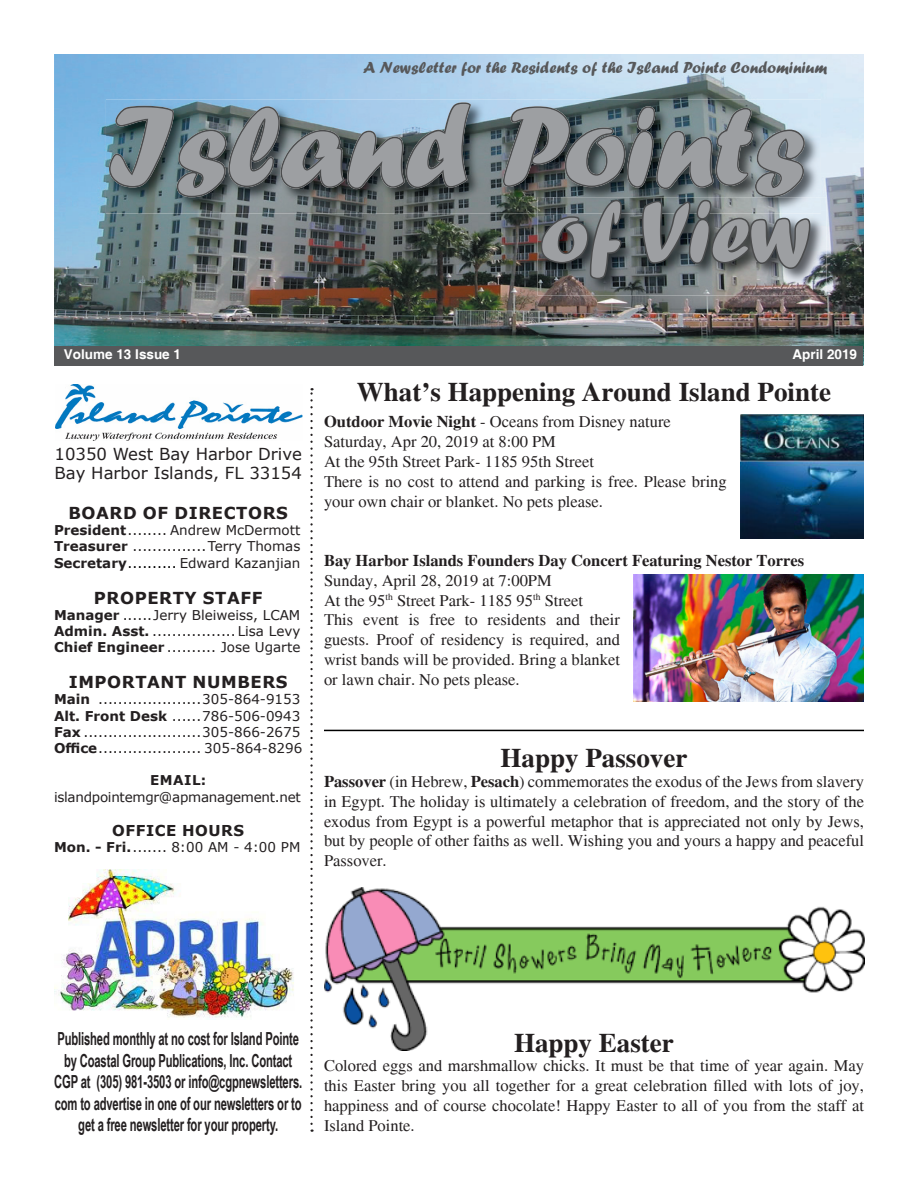
<style>
.page{position:relative;width:918px;height:1188px;background:#fff}
.page>*{position:absolute;margin:0;border:0;box-sizing:border-box;transform-origin:0 0}
.t1{font:115.5px "Forte";color:#9d9fa2}
.t2{font:90px "Forte";color:#9d9fa2}
.t3{font:700 27px "Times";color:#231f20}
.t4{font:700 18px/21.6px "Arial Narrow";letter-spacing:-.01em;color:#231f20;text-align:center;scale:.76 1}
.trt0xe{font:16.5px/19.8px "Times";color:#231f20;text-align:justify}
.t5{font:700 16.5px "Times";color:#231f20}
.t6{font:16.5px "Forte";color:#57585a}
.t7{font:16.5px "Verdana";color:#231f20}
.t8{font:700 16.5px "Verdana";letter-spacing:.035em;color:#231f20}
.t9{font:700 15px "Verdana";letter-spacing:.035em;color:#231f20}
.t10{font:13.5px "Verdana";color:#231f20}
.t11{font:13.5px "Verdana";letter-spacing:-.02em;color:#231f20}
.t12{font:700 13.5px "Helvetica";color:#fff}
.t13{font:700 13.5px "Verdana";letter-spacing:.035em;color:#231f20}
.s1{font-weight:700}
.s2{color:#000}
.s3{font-style:italic}
</style>
<div class="page">
<img style="left:54px;top:54px;width:810px;height:311px">
<img style="left:106px;top:99px;width:715px;height:114px">
<svg style="left:109px;top:102px;width:696px;height:95px;background:#56646a"></svg>
<div style="left:55px;top:346px;width:808px;height:19px;background:#57585a"></div>
<img style="left:538px;top:197px;width:288px;height:98px">
<img style="left:538px;top:197px;width:283px;height:16px">
<svg style="left:539px;top:198px;width:85px;height:83px;background:#494f52"></svg>
<svg style="left:640px;top:197px;width:172px;height:73px;background:#62686a"></svg>
<svg style="left:310px;top:388px;width:3px;height:736px"></svg>
<img style="left:56px;top:385px;width:246px;height:56px">
<img style="left:54px;top:869px;width:240px;height:149px">
<img style="left:740px;top:415px;width:124px;height:123px">
<img style="left:634px;top:575px;width:230px;height:127px">
<img style="left:324px;top:888px;width:540px;height:162px">
<hr style="left:324px;top:730px;width:540px;height:1px;background:#000">
<p class="t6" style="left:363px;top:57px;width:465px">A Newsletter for the Residents of the Island Pointe Condominium</p>
<p class="t1" style="left:108px;top:80px;width:699px">Island Points</p>
<p class="t2" style="left:540px;top:179px;width:272px">of View</p>
<p class="t12" style="left:64px;top:346px;width:119px">Volume 13 Issue 1</p>
<p class="t12" style="left:793px;top:346px;width:66px">April 2019</p>
<p class="t7" style="left:55px;top:442px;width:249px">10350 West Bay Harbor Drive</p>
<p class="t7" style="left:55px;top:462px;width:249px">Bay Harbor Islands, FL 33154</p>
<p class="t8" style="left:68px;top:501px;width:221px">BOARD OF DIRECTORS</p>
<p class="t10" style="left:54px;top:521px;width:248px"><span class="s1">President</span>........ Andrew McDermott</p>
<p class="t10" style="left:54px;top:537px;width:248px"><span class="s1">Treasurer</span> ...............Terry Thomas</p>
<p class="t10" style="left:54px;top:553px;width:248px"><span class="s1">Secretary</span><span class="s2">..........</span> Edward Kazanjian</p>
<p class="t8" style="left:94px;top:586px;width:170px">PROPERTY STAFF</p>
<p class="t10" style="left:54px;top:606px;width:248px"><span class="s1">Manager</span> ......Jerry Bleiweiss, LCAM</p>
<p class="t10" style="left:54px;top:622px;width:248px"><span class="s1">Admin. Asst.</span> ................. Lisa Levy</p>
<p class="t10" style="left:54px;top:638px;width:248px"><span class="s1">Chief Engineer</span> .......... Jose Ugarte</p>
<p class="t8" style="left:69px;top:671px;width:220px">IMPORTANT NUMBERS</p>
<p class="t10" style="left:54px;top:690px;width:248px"><span class="s1">Main</span> .....................305-864-9153</p>
<p class="t10" style="left:54px;top:706px;width:248px"><span class="s1">Alt. Front Desk</span> ......786-506-0943</p>
<p class="t10" style="left:54px;top:723px;width:248px"><span class="s1">Fax</span> ........................305-866-2675</p>
<p class="t10" style="left:54px;top:739px;width:250px"><span class="s1">Office</span>..................... 305-864-8296</p>
<p class="t13" style="left:150px;top:771px;width:58px">EMAIL:</p>
<p class="t11" style="left:54px;top:787px;width:248px">islandpointemgr@apmanagement.net</p>
<p class="t9" style="left:112px;top:820px;width:133px">OFFICE HOURS</p>
<p class="t10" style="left:54px;top:838px;width:248px"><span class="s1">Mon. - Fri.</span>....... 8:00 AM - 4:00 PM</p>
<p class="t3" style="left:357px;top:376px;width:476px">What’s Happening Around Island Pointe</p>
<p class="trt0xe" style="left:324px;top:412px;width:348px"><span class="s1">Outdoor Movie Night</span> - Oceans from Disney nature</p>
<p class="trt0xe" style="left:324px;top:432px;width:233px">Saturday, Apr 20, 2019 at 8:00 PM</p>
<p class="trt0xe" style="left:324px;top:452px;width:271px">At the 95th Street Park<span class="s3">-</span> 1185 95th Street</p>
<p class="trt0xe" style="left:324px;top:471px;width:404px">There is no cost to attend and parking is free. Please bring your own chair or blanket. No pets please.</p>
<p class="t5" style="left:324px;top:551px;width:482px">Bay Harbor Islands Founders Day Concert Featuring Nestor Torres</p>
<p class="trt0xe" style="left:324px;top:570px;width:229px">Sunday, April 28, 2019 at 7:00PM</p>
<p class="trt0xe" style="left:324px;top:590px;width:261px">At the 95<sup>th</sup> Street Park- 1185 95<sup>th</sup> Street</p>
<p class="trt0xe" style="left:324px;top:610px;width:298px">This event is free to residents and their guests. Proof of residency is required, and wrist bands will be provided. Bring a blanket or lawn chair. No pets please.</p>
<p class="t3" style="left:501px;top:742px;width:188px">Happy Passover</p>
<p class="trt0xe" style="left:324px;top:772px;width:542px"><span class="s1">Passover</span> (in Hebrew, <span class="s1">Pesach</span>) commemorates the exodus of the Jews from slavery in Egypt. The holiday is ultimately a celebration of freedom, and the story of the exodus from Egypt is a powerful metaphor that is appreciated not only by Jews, but by people of other faiths as well. Wishing you and yours a happy and peaceful Passover.</p>
<p class="t4" style="left:54px;top:1027px;width:328px">Published monthly at no cost for Island Pointe by Coastal Group Publications, Inc. Contact CGP at (305) 981-3503 or info@cgpnewsletters. com to advertise in one of our newsletters or to get a free newsletter for your property.</p>
<p class="t3" style="left:514px;top:1027px;width:161px">Happy Easter</p>
<p class="trt0xe" style="left:324px;top:1056px;width:542px">Colored eggs and marshmallow chicks. It must be that time of year again. May this Easter bring you all together for a great celebration filled with lots of joy, happiness and of course chocolate! Happy Easter to all of you from the staff at Island Pointe.</p>
</div>
